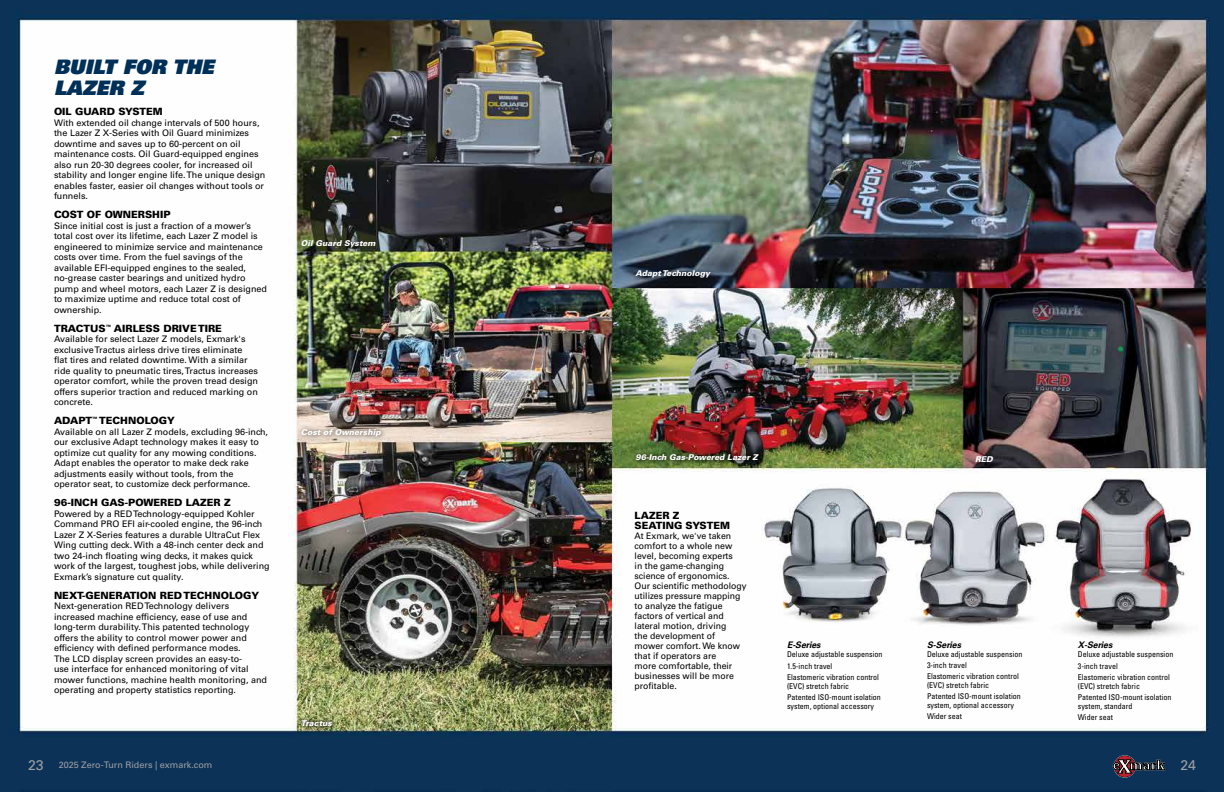
<style>
.page{position:relative;width:1224px;height:792px;background:#fff}
.page>*{position:absolute;margin:0;border:0;box-sizing:border-box;transform-origin:0 0}
.t1{font:20px/21px "Univers LT Std X Black Obl";color:#003057}
.t2{font:14px "Univers LT Std";color:#9fa1a4}
.t3{font:900 10px/10px "Univers LT Std";color:#000}
.t4{font:9px/10.5px "Univers LT Std";color:#000}
.t5{font:9px "Univers LT Std";color:#9fa1a4}
.t6{font:italic 700 9px "Univers LT Std";color:#000}
.t7{font:condensed 8px/9px "Univers LT Std";color:#000}
.t8{font:italic 900 8px "Univers LT Std";color:#fff}
.s1{font-size:14px}
</style>
<div class="page">
<img style="left:0;top:0;width:1224px;height:792px">
<svg style="left:1114px;top:755px;width:22px;height:23px"></svg>
<div style="left:1114px;top:756px;width:21px;height:21px;background:#b8232f;border-radius:50%"></div>
<svg style="left:1113px;top:759px;width:54px;height:15px"></svg>
<div style="left:297px;top:424px;width:89px;height:18px;background:#000;opacity:.75"></div>
<div style="left:298px;top:715px;width:40px;height:17px;background:#000;opacity:.75"></div>
<div style="left:632px;top:449px;width:133px;height:17px;background:#000;opacity:.75"></div>
<div style="left:633px;top:266px;width:84px;height:18px;background:#000;opacity:.75"></div>
<h1 class="t1" style="left:54px;top:57px;width:161px">BUILT FOR THE<br>LAZER Z</h1>
<p class="t3" style="left:54px;top:107px;width:110px">OIL GUARD SYSTEM</p>
<p class="t4" style="left:54px;top:118px;width:213px">With extended oil change intervals of 500 hours, the Lazer Z X-Series with Oil Guard minimizes downtime and saves up to 60-percent on oil maintenance costs. Oil Guard-equipped engines also run 20-30 degrees cooler, for increased oil stability and longer engine life. The unique design enables faster, easier oil changes without tools or funnels.</p>
<p class="t3" style="left:54px;top:210px;width:118px">COST OF OWNERSHIP</p>
<p class="t4" style="left:54px;top:221px;width:215px">Since initial cost is just a fraction of a mower’s total cost over its lifetime, each Lazer Z model is engineered to minimize service and maintenance costs over time. From the fuel savings of the available EFI-equipped engines to the sealed, no-grease caster bearings and unitized hydro pump and wheel motors, each Lazer Z is designed to maximize uptime and reduce total cost of ownership.</p>
<p class="t3" style="left:54px;top:323px;width:169px">TRACTUS<sup>™</sup> AIRLESS DRIVE TIRE</p>
<p class="t4" style="left:54px;top:334px;width:206px">Available for select Lazer Z models, Exmark's exclusive Tractus airless drive tires eliminate flat tires and related downtime. With a similar ride quality to pneumatic tires, Tractus increases operator comfort, while the proven tread design offers superior traction and reduced marking on concrete.</p>
<p class="t3" style="left:54px;top:416px;width:123px">ADAPT<sup>™</sup> TECHNOLOGY</p>
<p class="t4" style="left:54px;top:427px;width:216px">Available on all Lazer Z models, excluding 96-inch, our exclusive Adapt technology makes it easy to optimize cut quality for any mowing conditions.<br>Adapt enables the operator to make deck rake adjustments easily without tools, from the operator seat, to customize deck performance.</p>
<p class="t3" style="left:54px;top:498px;width:178px">96-INCH GAS-POWERED LAZER Z</p>
<p class="t4" style="left:54px;top:509px;width:217px">Powered by a RED Technology-equipped Kohler Command PRO EFI air-cooled engine, the 96-inch Lazer Z X-Series features a durable UltraCut Flex Wing cutting deck. With a 48-inch center deck and two 24-inch floating wing decks, it makes quick work of the largest, toughest jobs, while delivering Exmark’s signature cut quality.</p>
<p class="t3" style="left:54px;top:590px;width:207px">NEXT-GENERATION RED TECHNOLOGY</p>
<p class="t4" style="left:54px;top:601px;width:215px">Next-generation RED Technology delivers increased machine efficiency, ease of use and long-term durability. This patented technology offers the ability to control mower power and efficiency with defined performance modes.<br>The LCD display screen provides an easy-to-<br>use interface for enhanced monitoring of vital mower functions, machine health monitoring, and operating and property statistics reporting.</p>
<p class="t8" style="left:301px;top:238px;width:76px">Oil Guard System</p>
<p class="t8" style="left:301px;top:427px;width:81px">Cost of Ownership</p>
<p class="t8" style="left:301px;top:718px;width:33px">Tractus</p>
<p class="t8" style="left:635px;top:268px;width:76px">Adapt Technology</p>
<p class="t8" style="left:635px;top:452px;width:124px">96-Inch Gas-Powered Lazer Z</p>
<p class="t8" style="left:975px;top:454px;width:19px">RED</p>
<p class="t3" style="left:635px;top:510px;width:97px">LAZER Z<br>SEATING SYSTEM</p>
<p class="t4" style="left:635px;top:531px;width:114px;line-height:10px">At Exmark, we've taken comfort to a whole new level, becoming experts<br>in the game-changing science of ergonomics.<br>Our scientific methodology utilizes pressure mapping to analyze the fatigue factors of vertical and lateral motion, driving<br>the development of<br>mower comfort. We know that if operators are<br>more comfortable, their businesses will be more profitable.</p>
<p class="t6" style="left:787px;top:639px;width:35px">E-Series</p>
<p class="t7" style="left:787px;top:647px;width:97px;line-height:12.3px">Deluxe adjustable suspension<br>1.5-inch travel</p>
<p class="t7" style="left:787px;top:673px;width:93px">Elastomeric vibration control (EVC) stretch fabric</p>
<p class="t7" style="left:787px;top:693px;width:95px">Patented ISO-mount isolation system, optional accessory</p>
<p class="t6" style="left:927px;top:639px;width:36px">S-Series</p>
<p class="t7" style="left:927px;top:648px;width:97px;line-height:11.2px">Deluxe adjustable suspension<br>3-inch travel<br>Elastomeric vibration control</p>
<p class="t7" style="left:927px;top:679px;width:95px;line-height:11.2px">(EVC) stretch fabric<br>Patented ISO-mount isolation</p>
<p class="t7" style="left:927px;top:699px;width:89px;line-height:11.2px">system, optional accessory<br>Wider seat</p>
<p class="t6" style="left:1078px;top:639px;width:36px">X-Series</p>
<p class="t7" style="left:1078px;top:647px;width:97px;line-height:12.2px">Deluxe adjustable suspension<br>3-inch travel</p>
<p class="t7" style="left:1078px;top:672px;width:93px">Elastomeric vibration control (EVC) stretch fabric</p>
<p class="t7" style="left:1078px;top:693px;width:95px">Patented ISO-mount isolation system, standard</p>
<p class="t7" style="left:1078px;top:713px;width:37px">Wider seat</p>
<p class="t5" style="left:28px;top:760px;width:186px"><span class="s1">23</span> 2025 Zero-Turn Riders | exmark.com</p>
<h2 class="t2" style="left:1180px;top:757px;width:17px">24</h2>
</div>
